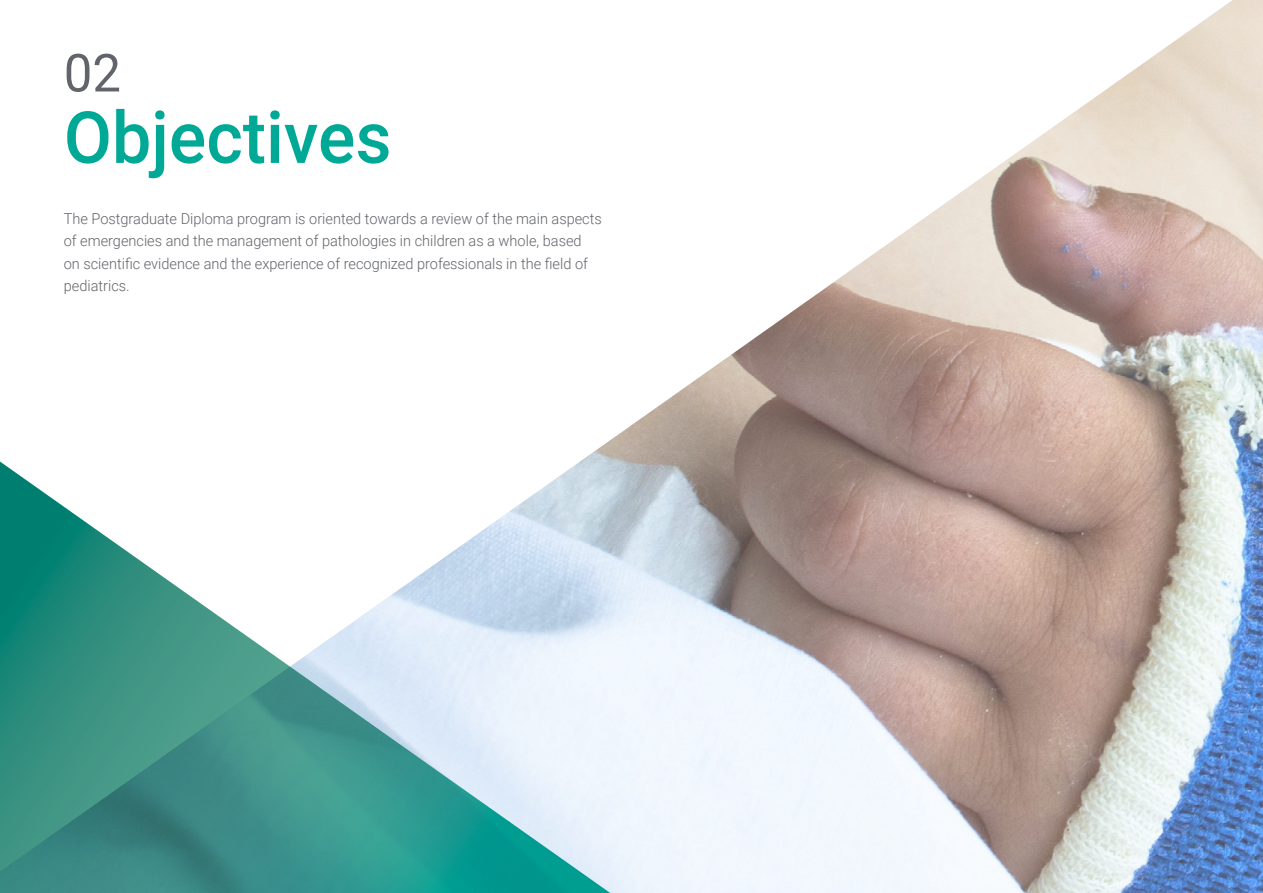
<style>
.page{position:relative;width:1263px;height:893px;background:#fff}
.page>*{position:absolute;margin:0;border:0;box-sizing:border-box;transform-origin:0 0}
.t1{font:500 72px "Roboto";color:#00a996}
.t2{font:52.5px "Roboto";color:#61646a}
.t3{font:300 15px/22.5px "Roboto";color:#61646a}
</style>
<div class="page">
<img style="left:602px;top:0;width:661px;height:893px">
<svg style="left:0;top:446px;width:640px;height:447px"></svg>
<h2 class="t2" style="left:64px;top:36px;width:59px">02</h2>
<h1 class="t1" style="left:64px;top:87px;width:329px">Objectives</h1>
<p class="t3" style="left:64px;top:207px;width:539px">The Postgraduate Diploma program is oriented towards a review of the main aspects of emergencies and the management of pathologies in children as a whole, based<br>on scientific evidence and the experience of recognized professionals in the field of pediatrics.</p>
</div>
